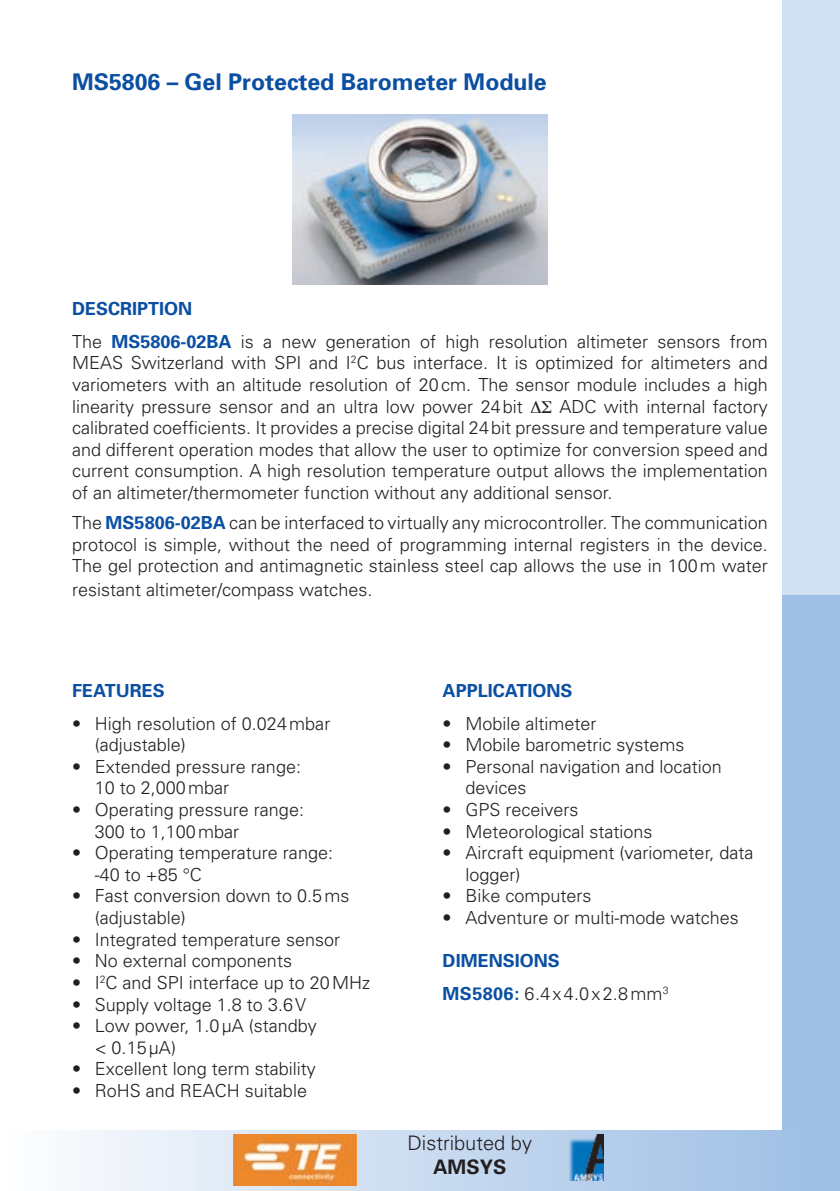
<style>
.page{position:relative;width:840px;height:1191px;background:#fff}
.page>*{position:absolute;margin:0;border:0;box-sizing:border-box;transform-origin:0 0}
.t1{font:700 23px "Univers";color:#0a4fa2}
.t2{font:300 20px "Univers";color:#231f20}
.t3{font:700 20px "Univers";color:#231f20}
.t4{font:300 18px/21.6px "Univers";color:#231f20}
.t5{font:700 18px/33px "Univers";color:#0a4fa2}
.s1{font-weight:700;color:#0a4fa2}
.s2{font-weight:300;color:#231f20}
</style>
<div class="page">
<div style="left:781px;top:0;width:58px;height:595px;background:#d1e1f1"></div>
<div style="left:781px;top:595px;width:58px;height:596px;background:#9ec0e5"></div>
<div style="left:0;top:1130px;width:839px;height:61px;background:linear-gradient(to right,#fdfdfe,#9abce3)"></div>
<img style="left:292px;top:115px;width:255px;height:170px">
<img style="left:568px;top:1134px;width:35px;height:46px">
<img style="left:233px;top:1134px;width:123px;height:51px">
<p class="t1" style="left:72px;top:68px;width:476px">MS5806 – Gel Protected Barometer Module</p>
<p class="t4" style="left:72px;top:292px;width:697px;line-height:33px"><span class="s1">DESCRIPTION<br></span>The <span class="s1">MS5806-02BA</span> is a new generation of high resolution altimeter sensors from</p>
<p class="t4" style="left:72px;top:352px;width:697px;text-align:justify">MEAS Switzerland with SPI and I<sup>2</sup>C bus interface. It is optimized for altimeters and variometers with an altitude resolution of 20cm. The sensor module includes a high linearity pressure sensor and an ultra low power 24bit</p>
<p class="t4" style="left:72px;top:395px;width:697px;text-align:justify;text-indent:487px">ADC with internal factory calibrated coefficients. It provides a precise digital 24bit pressure and temperature value and different operation modes that allow the user to optimize for conversion speed and current consumption. A high resolution temperature output allows the implementation of an altimeter/thermometer function without any additional sensor.</p>
<p class="t4" style="left:72px;top:512px;width:697px;text-align:justify">The <span class="s1">MS5806-02BA</span> can be interfaced to virtually any microcontroller. The communication protocol is simple, without the need of programming internal registers in the device.<br>The gel protection and antimagnetic stainless steel cap allows the use in 100m water</p>
<p class="t4" style="left:72px;top:579px;width:302px">resistant altimeter/compass watches.</p>
<p class="t5" style="left:72px;top:673px;width:94px">FEATURES</p>
<p class="t4" style="left:95px;top:712px;width:237px;text-indent:-23px">• High resolution of 0.024mbar (adjustable)</p>
<p class="t4" style="left:95px;top:755px;width:208px;text-indent:-23px">• Extended pressure range:<br>10 to 2,000mbar</p>
<p class="t4" style="left:95px;top:799px;width:211px;text-indent:-23px">• Operating pressure range:<br>300 to 1,100mbar</p>
<p class="t4" style="left:95px;top:842px;width:240px;text-indent:-23px">• Operating temperature range: -40 to +85 °C</p>
<p class="t4" style="left:95px;top:885px;width:256px;text-indent:-23px">• Fast conversion down to 0.5ms (adjustable)</p>
<p class="t4" style="left:72px;top:928px;width:269px">• Integrated temperature sensor</p>
<p class="t4" style="left:72px;top:950px;width:221px">• No external components</p>
<p class="t4" style="left:72px;top:971px;width:299px">• I<sup>2</sup>C and SPI interface up to 20MHz</p>
<p class="t4" style="left:72px;top:993px;width:236px">• Supply voltage 1.8 to 3.6V</p>
<p class="t4" style="left:95px;top:1015px;width:224px;text-indent:-23px">• Low power, 1.0 μA (standby &lt; 0.15 μA)</p>
<p class="t4" style="left:72px;top:1058px;width:245px">• Excellent long term stability</p>
<p class="t4" style="left:72px;top:1079px;width:236px">• RoHS and REACH suitable</p>
<p class="t5" style="left:442px;top:674px;width:131px">APPLICATIONS</p>
<p class="t4" style="left:442px;top:712px;width:155px">• Mobile altimeter</p>
<p class="t4" style="left:442px;top:734px;width:243px">• Mobile barometric systems</p>
<p class="t4" style="left:465px;top:755px;width:258px;text-indent:-23px">• Personal navigation and location devices</p>
<p class="t4" style="left:442px;top:799px;width:137px">• GPS receivers</p>
<p class="t4" style="left:442px;top:820px;width:211px">• Meteorological stations</p>
<p class="t4" style="left:465px;top:842px;width:289px;text-indent:-23px">• Aircraft equipment (variometer, data logger)</p>
<p class="t4" style="left:442px;top:885px;width:150px">• Bike computers</p>
<p class="t4" style="left:442px;top:907px;width:297px">• Adventure or multi-mode watches</p>
<p class="t5" style="left:442px;top:944px;width:227px">DIMENSIONS<br>MS5806: <span class="s2">6.4x4.0x2.8mm</span><sup>3</sup></p>
<p class="t2" style="left:407px;top:1131px;width:126px">Distributed by</p>
<p class="t3" style="left:433px;top:1155px;width:75px">AMSYS</p>
</div>
